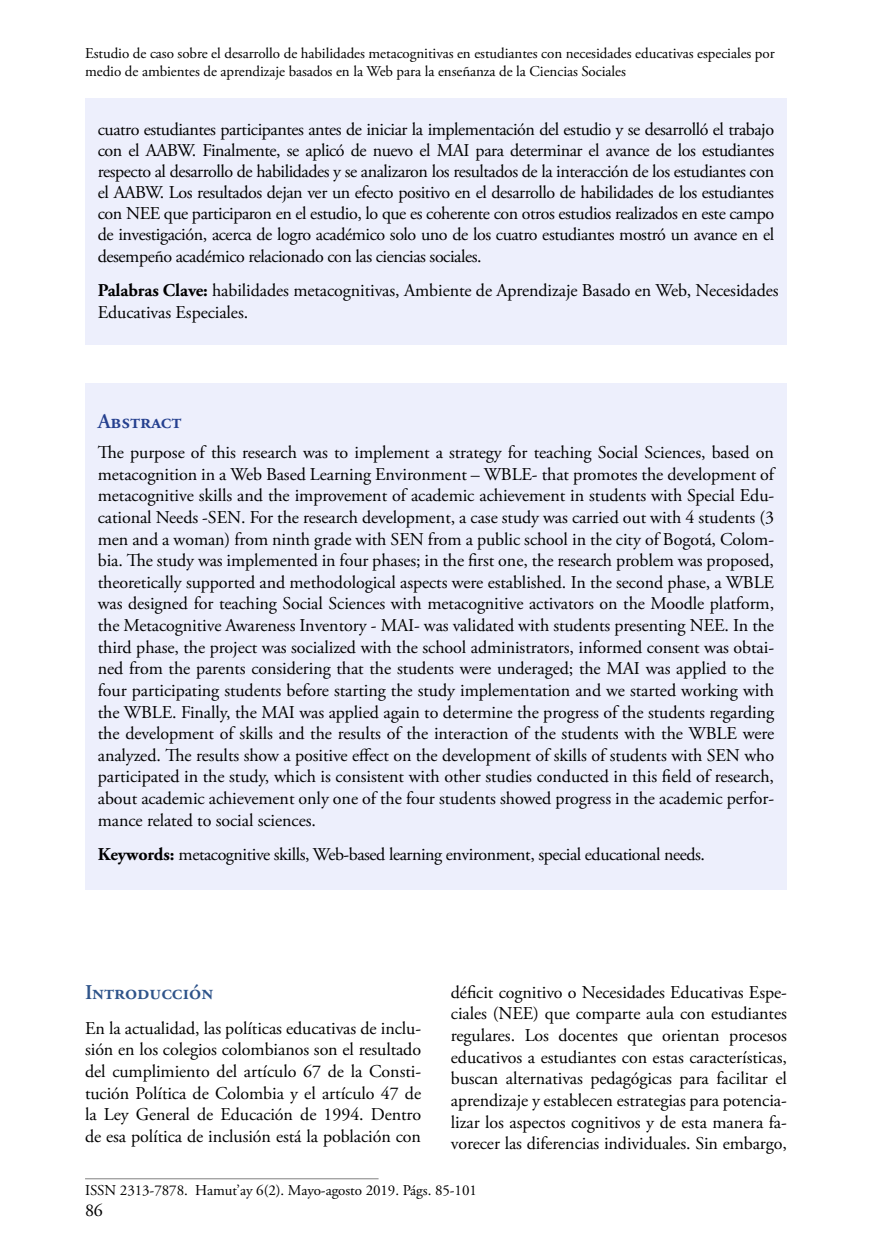
<style>
.page{position:relative;width:872px;height:1255px;background:#fff}
.page>*{position:absolute;margin:0;border:0;box-sizing:border-box;transform-origin:0 0}
.t1{font:600 21px "Adobe Garamond Pro";color:#2f548a}
.t2{font:600 21px "Adobe Garamond Pro";letter-spacing:-.005em;color:#25408f}
.t3{font:18px/21.6px "Adobe Garamond Pro";letter-spacing:-.005em;color:#000;text-align:justify}
.t4{font:18px "Adobe Garamond Pro";letter-spacing:-.025em;color:#000}
.t5{font:15px/18px "Adobe Garamond Pro";letter-spacing:-.005em;color:#000}
.s1{font-weight:700}
</style>
<div class="page">
<hr style="left:85px;top:1178px;width:293px;height:1px;background:#808080">
<div style="left:85px;top:383px;width:702px;height:506px;background:#edeffc"></div>
<div style="left:85px;top:98px;width:702px;height:246px;background:#edeffc"></div>
<p class="t5" style="left:85px;top:45px;width:691px">Estudio de caso sobre el desarrollo de habilidades metacognitivas en estudiantes con necesidades educativas especiales por medio de ambientes de aprendizaje basados en la Web para la enseñanza de la Ciencias Sociales</p>
<p class="t3" style="left:98px;top:119px;width:678px;line-height:21.1px">cuatro estudiantes participantes antes de iniciar la implementación del estudio y se desarrolló el trabajo con el AABW. Finalmente, se aplicó de nuevo el MAI para determinar el avance de los estudiantes respecto al desarrollo de habilidades y se analizaron los resultados de la interacción de los estudiantes con el AABW. Los resultados dejan ver un efecto positivo en el desarrollo de habilidades de los estudiantes con NEE que participaron en el estudio, lo que es coherente con otros estudios realizados en este campo de investigación, acerca de logro académico solo uno de los cuatro estudiantes mostró un avance en el desempeño académico relacionado con las ciencias sociales.</p>
<p class="t3" style="left:98px;top:280px;width:682px"><span class="s1">Palabras Clave:</span> habilidades metacognitivas, Ambiente de Aprendizaje Basado en Web, Necesidades<br>Educativas Especiales.</p>
<p class="t2" style="left:98px;top:409px;width:85px">Abstract</p>
<p class="t3" style="left:98px;top:442px;width:678px">The purpose of this research was to implement a strategy for teaching Social Sciences, based on metacognition in a Web Based Learning Environment – WBLE- that promotes the development of metacognitive skills and the improvement of academic achievement in students with Special Edu&shy;cational Needs -SEN. For the research development, a case study was carried out with 4 students (3 men and a woman) from ninth grade with SEN from a public school in the city of Bogotá, Colom&shy;bia. The study was implemented in four phases; in the first one, the research problem was proposed, theoretically supported and methodological aspects were established. In the second phase, a WBLE was designed for teaching Social Sciences with metacognitive activators on the Moodle platform, the Metacognitive Awareness Inventory - MAI- was validated with students presenting NEE. In the third phase, the project was socialized with the school administrators, informed consent was obtai&shy;ned from the parents considering that the students were underaged; the MAI was applied to the four participating students before starting the study implementation and we started working with the WBLE. Finally, the MAI was applied again to determine the progress of the students regarding the development of skills and the results of the interaction of the students with the WBLE were analyzed. The results show a positive effect on the development of skills of students with SEN who participated in the study, which is consistent with other studies conducted in this field of research, about academic achievement only one of the four students showed progress in the academic perfor&shy;mance related to social sciences.</p>
<p class="t4" style="left:98px;top:843px;width:609px"><span class="s1">Keywords:</span> metacognitive skills, Web-based learning environment, special educational needs.</p>
<p class="t1" style="left:85px;top:980px;width:130px">Introducción</p>
<p class="t3" style="left:85px;top:1017px;width:337px">En la actualidad, las políticas educativas de inclu&shy;sión en los colegios colombianos son el resultado del cumplimiento del artículo 67 de la Consti&shy;tución Política de Colombia y el artículo 47 de la Ley General de Educación de 1994. Dentro de esa política de inclusión está la población con</p>
<p class="t3" style="left:451px;top:981px;width:337px">déficit cognitivo o Necesidades Educativas Espe&shy;ciales (NEE) que comparte aula con estudiantes regulares. Los docentes que orientan procesos educativos a estudiantes con estas características, buscan alternativas pedagógicas para facilitar el aprendizaje y establecen estrategias para potencia&shy;lizar los aspectos cognitivos y de esta manera fa&shy;vorecer las diferencias individuales. Sin embargo,</p>
<p class="t5" style="left:85px;top:1181px;width:393px">ISSN 2313-7878. Hamut’ay 6(2). Mayo-agosto 2019. Págs. 85-101</p>
<p class="t3" style="left:85px;top:1200px;width:19px">86</p>
</div>
